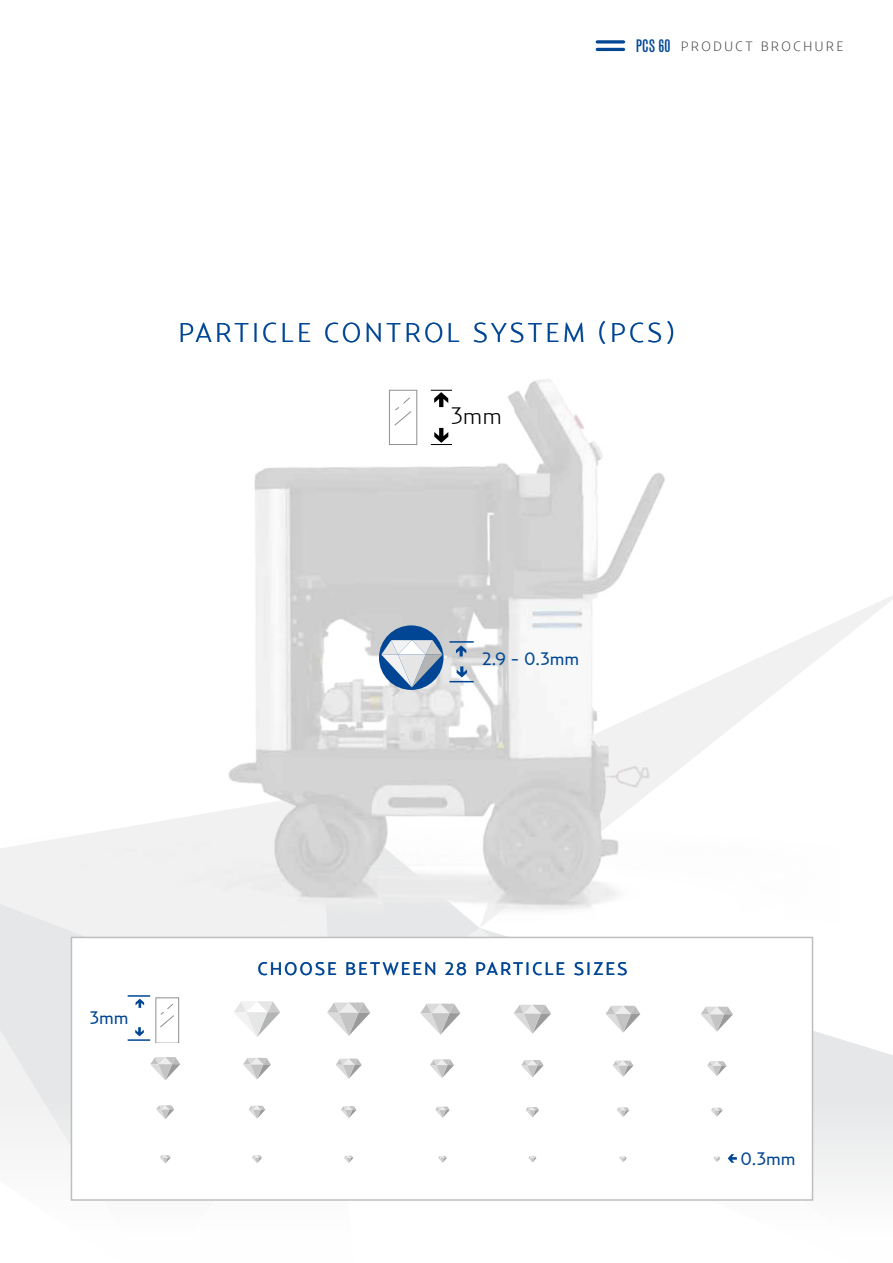
<style>
.page{position:relative;width:893px;height:1263px;background:#fff}
.page>*{position:absolute;margin:0;border:0;box-sizing:border-box;transform-origin:0 0}
.t1{font:300 27px "Relay";letter-spacing:.1em;color:#004694}
.t2{font:300 24.3px "Relay";color:#000}
.t3{font:18px "Relay";letter-spacing:.1em;color:#004694}
.t4{font:300 13.5px "Relay";letter-spacing:.15em;color:#4d4d4f}
.s1{font-family:"Grotesque MT Std Extra Cond";font-weight:400;font-size:17.25px;color:#004694}
</style>
<div class="page">
<svg style="left:596px;top:40px;width:29px;height:4px"></svg>
<hr style="left:596px;top:48px;width:29px;height:3px;background:#004694;border-radius:2px">
<svg style="left:0;top:846px;width:321px;height:184px;background:#e7e8e9"></svg>
<svg style="left:480px;top:935px;width:413px;height:266px"></svg>
<img style="left:14px;top:379px;width:833px;height:556px">
<div style="left:379px;top:625px;width:64px;height:65px;background:#004694;border-radius:50%"></div>
<div style="left:389px;top:390px;width:28px;height:54px;background:#fff"></div>
<div style="left:389px;top:390px;width:28px;height:55px;border:1px solid #8e8e8e"></div>
<svg style="left:394px;top:397px;width:18px;height:29px"></svg>
<svg style="left:431px;top:428px;width:21px;height:17px"></svg>
<svg style="left:431px;top:390px;width:21px;height:17px"></svg>
<svg style="left:381px;top:640px;width:61px;height:47px"></svg>
<div style="left:71px;top:937px;width:742px;height:264px;background:#fff;border:2px solid #bcbec0"></div>
<svg style="left:156px;top:997px;width:23px;height:45px"></svg>
<svg style="left:234px;top:1001px;width:46px;height:36px"></svg>
<svg style="left:327px;top:1002px;width:43px;height:34px"></svg>
<svg style="left:420px;top:1004px;width:40px;height:31px"></svg>
<svg style="left:514px;top:1005px;width:37px;height:29px"></svg>
<svg style="left:606px;top:1006px;width:34px;height:27px"></svg>
<svg style="left:701px;top:1007px;width:32px;height:25px"></svg>
<svg style="left:243px;top:1058px;width:28px;height:21px"></svg>
<svg style="left:336px;top:1059px;width:26px;height:20px"></svg>
<svg style="left:430px;top:1059px;width:24px;height:19px"></svg>
<svg style="left:521px;top:1060px;width:23px;height:17px"></svg>
<svg style="left:612px;top:1060px;width:21px;height:17px"></svg>
<svg style="left:707px;top:1061px;width:19px;height:15px"></svg>
<svg style="left:249px;top:1106px;width:16px;height:13px"></svg>
<svg style="left:341px;top:1106px;width:16px;height:12px"></svg>
<svg style="left:435px;top:1106px;width:15px;height:12px"></svg>
<svg style="left:526px;top:1107px;width:13px;height:10px"></svg>
<svg style="left:617px;top:1107px;width:12px;height:10px"></svg>
<svg style="left:711px;top:1108px;width:12px;height:9px"></svg>
<svg style="left:0;top:1057px;width:180px;height:144px"></svg>
<svg style="left:252px;top:1155px;width:10px;height:8px"></svg>
<svg style="left:344px;top:1156px;width:9px;height:7px"></svg>
<svg style="left:438px;top:1156px;width:9px;height:7px"></svg>
<svg style="left:528px;top:1156px;width:8px;height:6px"></svg>
<svg style="left:619px;top:1156px;width:8px;height:6px"></svg>
<svg style="left:713px;top:1156px;width:7px;height:6px"></svg>
<hr style="left:128px;top:995px;width:22px;height:2px;background:#004694">
<hr style="left:128px;top:1039px;width:22px;height:2px;background:#004694">
<svg style="left:136px;top:999px;width:8px;height:9px"></svg>
<svg style="left:135px;top:1027px;width:9px;height:9px"></svg>
<svg style="left:728px;top:1154px;width:9px;height:9px"></svg>
<hr style="left:449px;top:641px;width:25px;height:2px;background:#004694">
<svg style="left:456px;top:645px;width:10px;height:11px"></svg>
<svg style="left:449px;top:666px;width:25px;height:16px"></svg>
<p class="t4" style="left:636px;top:38px;width:210px"><span class="s1">PCS 60</span> PRODUCT BROCHURE</p>
<h1 class="t1" style="left:178px;top:316px;width:498px">PARTICLE CONTROL SYSTEM (PCS)</h1>
<h2 class="t2" style="left:451px;top:401px;width:52px">3mm</h2>
<p class="t3" style="left:482px;top:648px;width:98px">2.9 - 0.3mm</p>
<p class="t3" style="left:90px;top:1007px;width:40px">3mm</p>
<p class="t3" style="left:257px;top:958px;width:372px">CHOOSE BETWEEN 28 PARTICLE SIZES</p>
<p class="t3" style="left:740px;top:1148px;width:56px">0.3mm</p>
</div>
